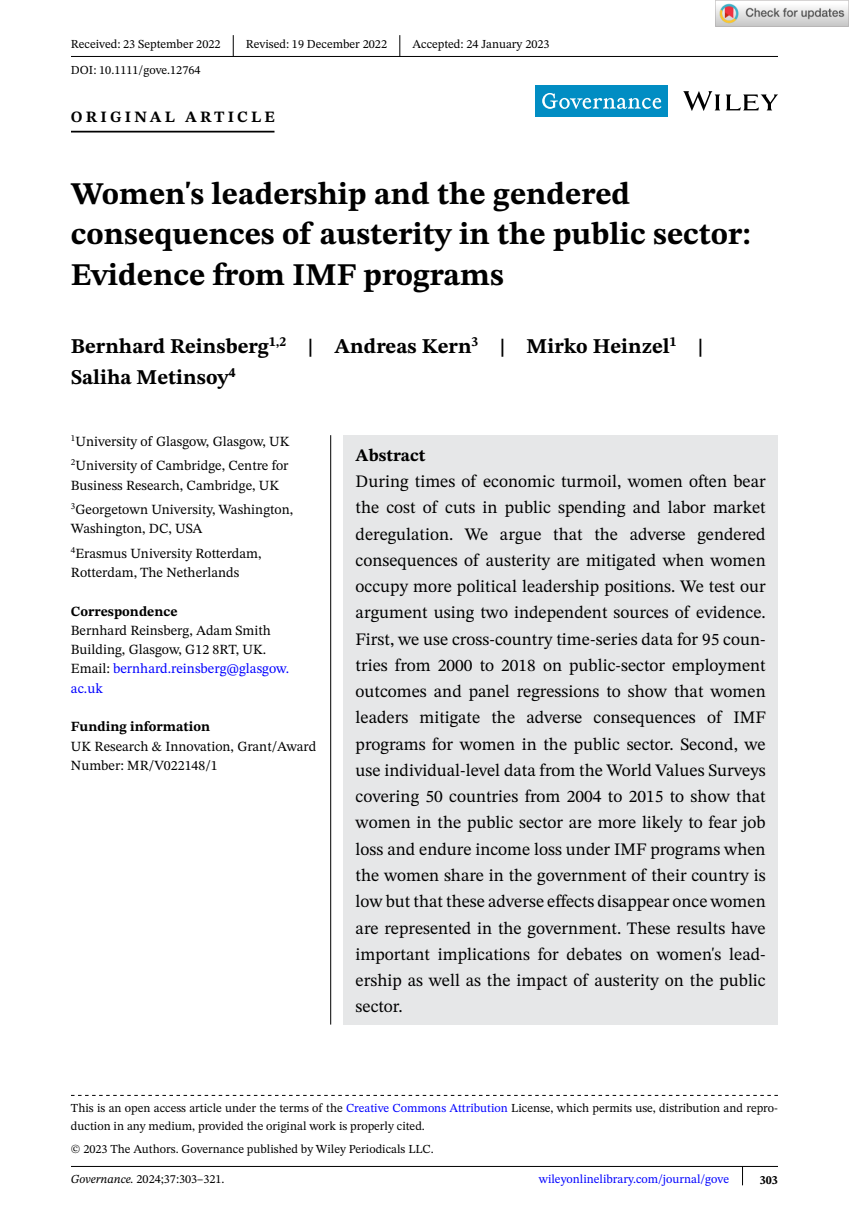
<style>
.page{position:relative;width:849px;height:1221px;background:#fff}
.page>*{position:absolute;margin:0;border:0;box-sizing:border-box;transform-origin:0 0}
.t1{font:700 31.5px/40.2px "STIX Two Text";color:#000}
.t2{font:700 21px/31.5px "STIX Two Text";color:#000}
.t3{font:17.5px/26.2px "STIX Two Text";color:#000;text-align:justify}
.t4{font:700 17.5px "STIX Two Text";color:#000}
.t5{font:700 15.75px "STIX Two Text";letter-spacing:.2em;color:#000}
.t6{font:14px/19.2px "STIX Two Text";color:#000}
.t7{font:700 14px "STIX Two Text";color:#000}
.t8{font:12.25px/17.5px "STIX Two Text";color:#000}
.t9{font:12.25px "STIX Two Text";color:#00f}
.t10{font:700 12.25px "STIX Two Text";color:#000}
.s1{color:#00f}
.s2{font-style:italic}
</style>
<div class="page">
<div style="left:343px;top:435px;width:434px;height:589px;background:#e6e7e8"></div>
<hr style="left:71px;top:56px;width:706px;height:1px;background:#000">
<hr style="left:71px;top:131px;width:203px;height:1px;background:#000">
<svg style="left:233px;top:35px;width:1px;height:21px"></svg>
<svg style="left:399px;top:35px;width:1px;height:21px"></svg>
<hr style="left:71px;top:1165px;width:706px;height:1px;background:#000">
<svg style="left:71px;top:1094px;width:706px;height:1px"></svg>
<div style="left:535px;top:85px;width:133px;height:32px;background:#018dc3"></div>
<svg style="left:542px;top:93px;width:119px;height:16px"></svg>
<svg style="left:683px;top:91px;width:94px;height:20px"></svg>
<hr style="left:330px;top:435px;width:1px;height:589px;background:#000">
<img style="left:715px;top:0;width:133px;height:26px">
<p class="t8" style="left:71px;top:35px;width:151px">Received: 23 September 2022</p>
<p class="t8" style="left:246px;top:35px;width:143px">Revised: 19 December 2022</p>
<p class="t8" style="left:412px;top:35px;width:139px">Accepted: 24 January 2023</p>
<p class="t8" style="left:71px;top:61px;width:131px">DOI: 10.1111/gove.12764</p>
<p class="t5" style="left:71px;top:105px;width:205px">ORIGINAL ARTICLE</p>
<h1 class="t1" style="left:71px;top:174px;width:681px">Women's leadership and the gendered consequences of austerity in the public sector:<br>Evidence from IMF programs</h1>
<p class="t2" style="left:71px;top:330px;width:634px">Bernhard Reinsberg<sup>1,2</sup> | Andreas Kern<sup>3</sup> | Mirko Heinzel<sup>1</sup> |<br>Saliha Metinsoy<sup>4</sup></p>
<p class="t6" style="left:71px;top:429px;width:220px;line-height:24.5px"><sup>1</sup>University of Glasgow, Glasgow, UK<br><sup>2</sup>University of Cambridge, Centre for</p>
<p class="t6" style="left:71px;top:472px;width:224px;line-height:24.5px">Business Research, Cambridge, UK<br><sup>3</sup>Georgetown University, Washington,</p>
<p class="t6" style="left:71px;top:516px;width:192px;line-height:24.5px">Washington, DC, USA<br><sup>4</sup>Erasmus University Rotterdam,</p>
<p class="t6" style="left:71px;top:563px;width:170px">Rotterdam, The Netherlands</p>
<p class="t7" style="left:71px;top:601px;width:108px">Correspondence</p>
<p class="t6" style="left:71px;top:620px;width:220px">Bernhard Reinsberg, Adam Smith<br>Building, Glasgow, G12 8RT, UK.<br>Email: <span class="s1">bernhard.reinsberg@glasgow. ac.uk</span></p>
<p class="t7" style="left:71px;top:716px;width:141px">Funding information</p>
<p class="t6" style="left:71px;top:736px;width:247px">UK Research &amp; Innovation, Grant/Award<br>Number: MR/V022148/1</p>
<p class="t4" style="left:355px;top:442px;width:71px">Abstract</p>
<p class="t3" style="left:355px;top:468px;width:411px">During times of economic turmoil, women often bear the cost of cuts in public spending and labor market deregulation. We argue that the adverse gendered consequences of austerity are mitigated when women occupy more political leadership positions. We test our argument using two independent sources of evidence.<br>First, we use cross-country time-series data for 95 coun&shy;tries from 2000 to 2018 on public-sector employment outcomes and panel regressions to show that women leaders mitigate the adverse consequences of IMF programs for women in the public sector. Second, we use individual-level data from the World Values Surveys covering 50 countries from 2004 to 2015 to show that women in the public sector are more likely to fear job loss and endure income loss under IMF programs when the women share in the government of their country is low but that these adverse effects disappear once women are represented in the government. These results have important implications for debates on women's lead&shy;ership as well as the impact of austerity on the public sector.</p>
<p class="t8" style="left:71px;top:1099px;width:708px">This is an open access article under the terms of the <span class="s1">Creative Commons Attribution</span> License, which permits use, distribution and repro&shy;duction in any medium, provided the original work is properly cited.</p>
<p class="t8" style="left:71px;top:1139px;width:364px">© 2023 The Authors. Governance published by Wiley Periodicals LLC.</p>
<p class="t8" style="left:71px;top:1169px;width:155px"><span class="s2">Governance.</span> 2024;37:303–321.</p>
<p class="t9" style="left:538px;top:1169px;width:192px">wileyonlinelibrary.com/journal/gove</p>
<p class="t10" style="left:759px;top:1170px;width:20px">303</p>
</div>
